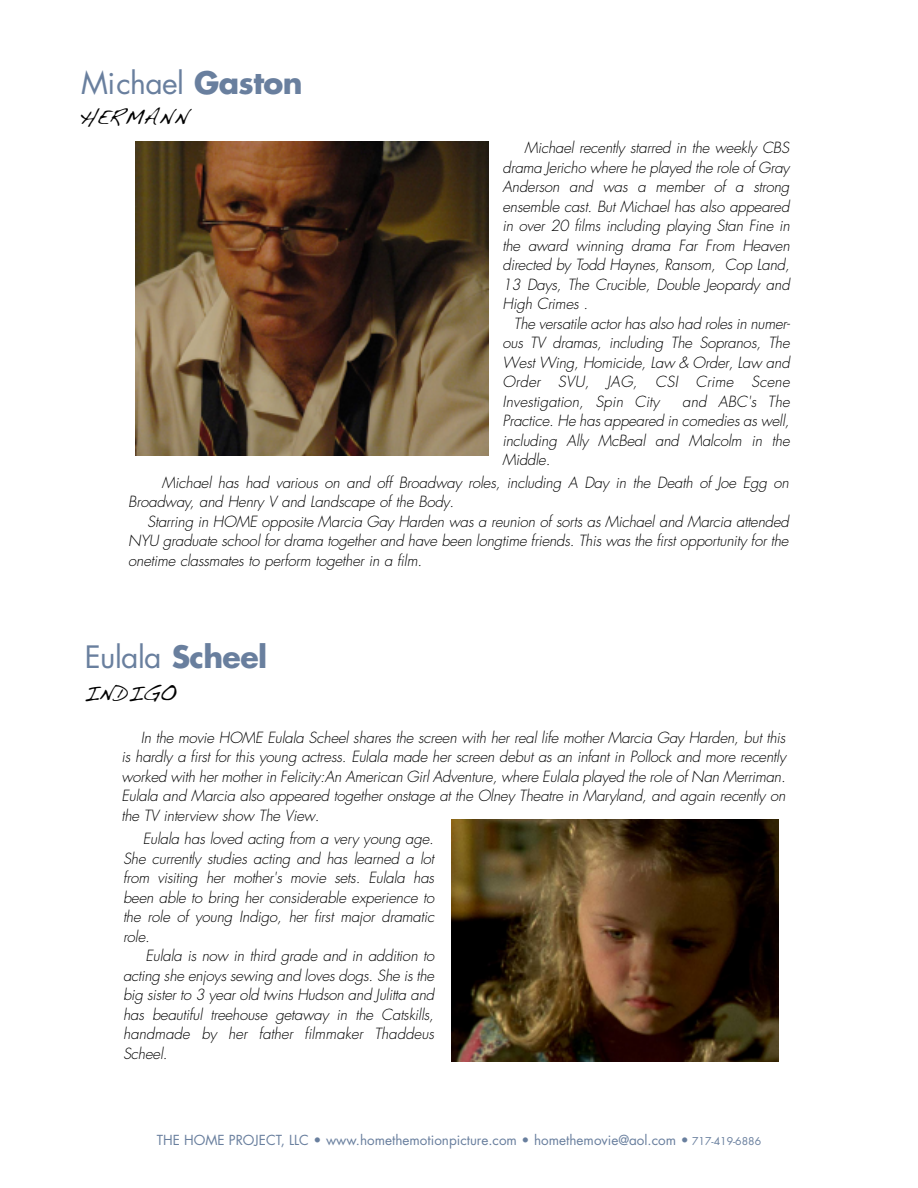
<style>
.page{position:relative;width:918px;height:1188px;background:#fff}
.page>*{position:absolute;margin:0;border:0;box-sizing:border-box;transform-origin:0 0}
.t1{font:30px "Futura";letter-spacing:-.02em;color:#697f9e}
.t2{font:21px "Handwriting Dakota";color:#000}
.t3{font:italic 300 15px/19.5px "Futura";letter-spacing:-.015em;color:#000;text-align:justify}
.t4{font:13.5px "Futura";color:#697f9e}
.s1{font-weight:700}
.s2{font-size:10.5px}
</style>
<div class="page">
<img style="left:136px;top:142px;width:353px;height:314px">
<img style="left:452px;top:819px;width:327px;height:243px">
<h1 class="t1" style="left:81px;top:69px;width:223px">Michael <span class="s1">Gaston</span></h1>
<h2 class="t2" style="left:79px;top:105px;width:111px">HERMANN</h2>
<p class="t3" style="left:502px;top:139px;width:289px;text-indent:22px">Michael recently starred in the weekly CBS drama Jericho where he played the role of Gray Anderson and was a member of a strong ensemble cast. But Michael has also appeared in over 20 films including playing Stan Fine in the award winning drama Far From Heaven directed by Todd Haynes, Ransom, Cop Land, 13 Days, The Crucible, Double Jeopardy and High Crimes .</p>
<p class="t3" style="left:502px;top:315px;width:289px;text-indent:11px">The versatile actor has also had roles in numer&shy;ous TV dramas, including The Sopranos, The West Wing, Homicide, Law &amp; Order, Law and Order SVU, JAG, CSI Crime Scene Investigation, Spin City</p>
<p class="t3" style="left:502px;top:393px;width:289px;text-indent:180px">and ABC's The Practice. He has appeared in comedies as well, including Ally McBeal and Malcolm in the Middle.</p>
<p class="t3" style="left:128px;top:474px;width:662px;text-indent:34px">Michael has had various on and off Broadway roles, including A Day in the Death of Joe Egg on<br>Broadway, and Henry V and Landscape of the Body.</p>
<p class="t3" style="left:128px;top:513px;width:662px;text-indent:19px">Starring in HOME opposite Marcia Gay Harden was a reunion of sorts as Michael and Marcia attended NYU graduate school for drama together and have been longtime friends. This was the first opportunity for the onetime classmates to perform together in a film.</p>
<h1 class="t1" style="left:85px;top:643px;width:184px">Eulala <span class="s1">Scheel</span></h1>
<h2 class="t2" style="left:84px;top:680px;width:95px">INDIGO</h2>
<p class="t3" style="left:122px;top:729px;width:666px;text-indent:19px">In the movie HOME Eulala Scheel shares the screen with her real life mother Marcia Gay Harden, but this is hardly a first for this young actress. Eulala made her screen debut as an infant in Pollock and more recently worked with her mother in Felicity:An American Girl Adventure, where Eulala played the role of Nan Merriman.<br>Eulala and Marcia also appeared together onstage at the Olney Theatre in Maryland, and again recently on the TV interview show The View.</p>
<p class="t3" style="left:123px;top:830px;width:313px;text-indent:20px">Eulala has loved acting from a very young age.<br>She currently studies acting and has learned a lot from visiting her mother's movie sets. Eulala has been able to bring her considerable experience to the role of young Indigo, her first major dramatic role.</p>
<p class="t3" style="left:123px;top:947px;width:313px;text-indent:22px">Eulala is now in third grade and in addition to acting she enjoys sewing and loves dogs. She is the big sister to 3 year old twins Hudson and Julitta and has beautiful treehouse getaway in the Catskills, handmade by her father filmmaker Thaddeus Scheel.</p>
<p class="t4" style="left:157px;top:1134px;width:606px">THE HOME PROJECT, LLC • www.homethemotionpicture.com • homethemovie@aol.com • <span class="s2">717-419-6886</span></p>
</div>
